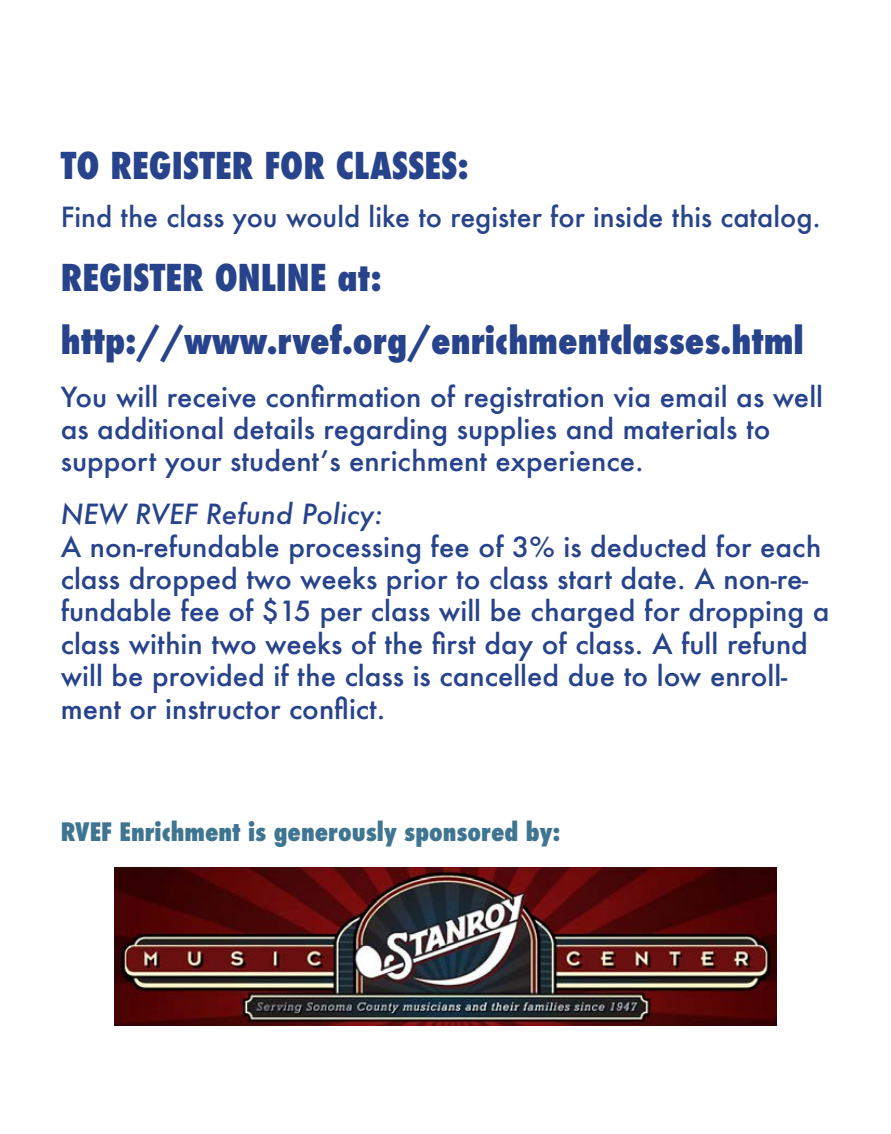
<style>
.page{position:relative;width:891px;height:1134px;background:#fff}
.page>*{position:absolute;margin:0;border:0;box-sizing:border-box;transform-origin:0 0}
.t1{font:800 condensed 36px "Futura";color:#27438b}
.t2{font:500 27px/32.4px "Futura";color:#27438b}
.t3{font:italic 500 27px "Futura";color:#27438b}
.t4{font:800 condensed 24.75px "Futura";color:#3f7590}
</style>
<div class="page">
<img style="left:115px;top:868px;width:661px;height:158px">
<p class="t1" style="left:61px;top:141px;width:409px">TO REGISTER FOR CLASSES:</p>
<p class="t2" style="left:61px;top:201px;width:762px">Find the class you would like to register for inside this catalog.</p>
<p class="t1" style="left:61px;top:253px;width:323px">REGISTER ONLINE at:</p>
<p class="t1" style="left:61px;top:316px;width:745px">http://www.rvef.org/enrichmentclasses.html</p>
<p class="t2" style="left:61px;top:380px;width:764px">You will receive confirmation of registration via email as well as additional details regarding supplies and materials to support your student’s enrichment experience.</p>
<p class="t3" style="left:61px;top:496px;width:324px">NEW RVEF Refund Policy:</p>
<p class="t2" style="left:61px;top:530px;width:770px">A non-refundable processing fee of 3% is deducted for each class dropped two weeks prior to class start date. A non-re&shy;fundable fee of $15 per class will be charged for dropping a class within two weeks of the first day of class. A full refund will be provided if the class is cancelled due to low enroll&shy;ment or instructor conflict.</p>
<p class="t4" style="left:61px;top:815px;width:501px">RVEF Enrichment is generously sponsored by:</p>
</div>
